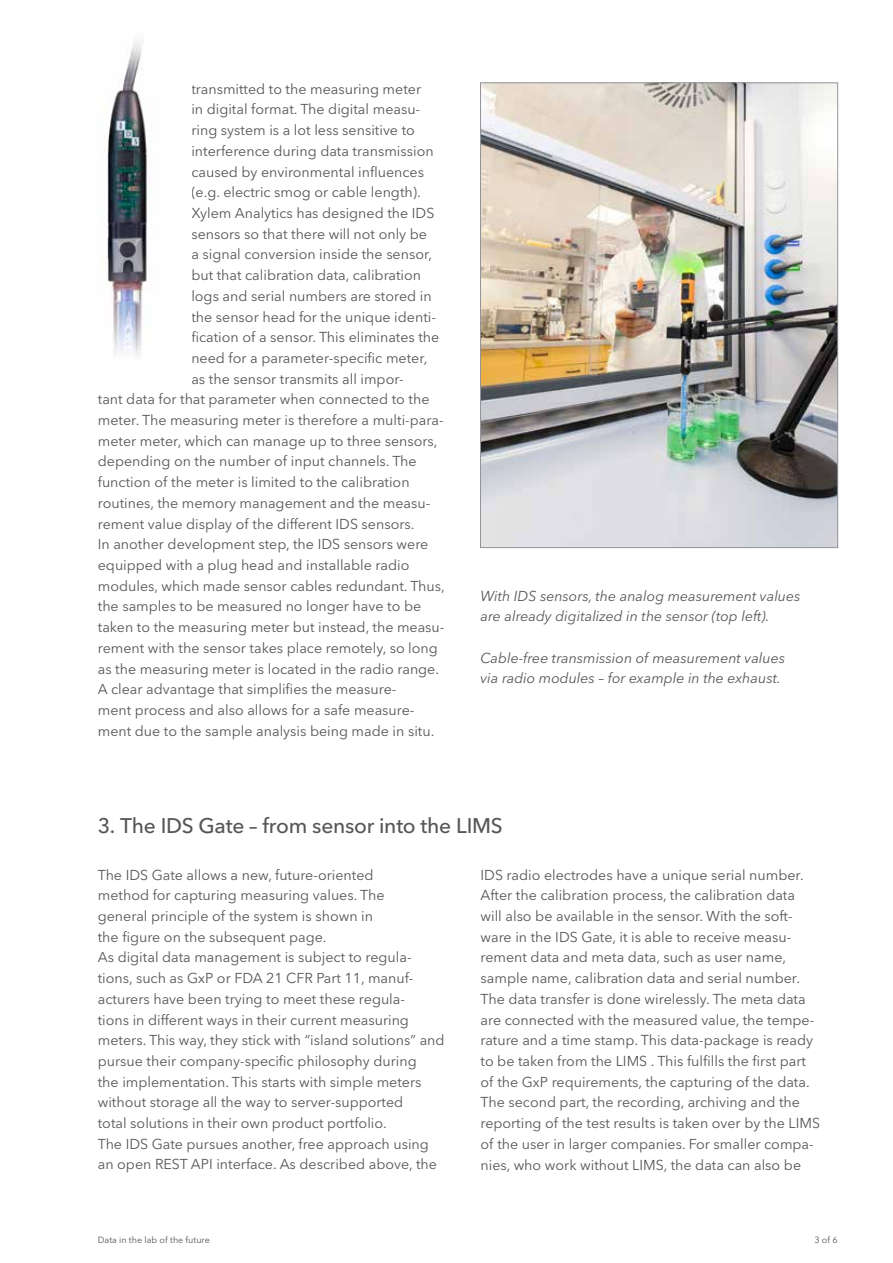
<style>
.page{position:relative;width:893px;height:1263px;background:#fff}
.page>*{position:absolute;margin:0;border:0;box-sizing:border-box;transform-origin:0 0}
.t1{font:500 21px "Avenir Next LT Pro";letter-spacing:-.01em;color:#565655}
.t2{font:14.25px/20.7px "Avenir Next LT Pro";color:#565655}
.t3{font:italic 14.25px/20.7px "Avenir Next LT Pro";color:#565655}
.t4{font:9px "Avenir Next LT Pro";color:#565655}
</style>
<div class="page">
<img style="left:107px;top:39px;width:45px;height:316px">
<img style="left:482px;top:84px;width:354px;height:462px">
<p class="t2" style="left:191px;top:78px;width:231px">transmitted to the measuring meter</p>
<p class="t2" style="left:191px;top:99px;width:230px">in digital format. The digital measu-</p>
<p class="t2" style="left:191px;top:120px;width:225px">ring system is a lot less sensitive to</p>
<p class="t2" style="left:191px;top:141px;width:244px">interference during data transmission</p>
<p class="t2" style="left:191px;top:161px;width:234px">caused by environmental influences</p>
<p class="t2" style="left:191px;top:182px;width:231px">(e.g. electric smog or cable length).</p>
<p class="t2" style="left:191px;top:203px;width:245px">Xylem Analytics has designed the IDS</p>
<p class="t2" style="left:191px;top:223px;width:237px">sensors so that there will not only be</p>
<p class="t2" style="left:191px;top:244px;width:242px">a signal conversion inside the sensor,</p>
<p class="t2" style="left:191px;top:265px;width:231px">but that calibration data, calibration</p>
<p class="t2" style="left:191px;top:285px;width:242px">logs and serial numbers are stored in</p>
<p class="t2" style="left:191px;top:306px;width:246px">the sensor head for the unique identi-</p>
<p class="t2" style="left:191px;top:327px;width:250px">fication of a sensor. This eliminates the</p>
<p class="t2" style="left:191px;top:348px;width:238px">need for a parameter-specific meter,</p>
<p class="t2" style="left:191px;top:368px;width:214px">as the sensor transmits all impor-</p>
<p class="t2" style="left:98px;top:389px;width:333px">tant data for that parameter when connected to the</p>
<p class="t2" style="left:98px;top:410px;width:347px">meter. The measuring meter is therefore a multi-para-</p>
<p class="t2" style="left:98px;top:430px;width:341px">meter meter, which can manage up to three sensors,</p>
<p class="t2" style="left:98px;top:451px;width:320px">depending on the number of input channels. The</p>
<p class="t2" style="left:98px;top:472px;width:313px">function of the meter is limited to the calibration</p>
<p class="t2" style="left:98px;top:493px;width:334px">routines, the memory management and the measu-</p>
<p class="t2" style="left:98px;top:513px;width:318px">rement value display of the different IDS sensors.</p>
<p class="t2" style="left:98px;top:534px;width:332px">In another development step, the IDS sensors were</p>
<p class="t2" style="left:98px;top:555px;width:313px">equipped with a plug head and installable radio</p>
<p class="t2" style="left:98px;top:575px;width:349px">modules, which made sensor cables redundant. Thus,</p>
<p class="t2" style="left:98px;top:596px;width:325px">the samples to be measured no longer have to be</p>
<p class="t2" style="left:98px;top:617px;width:348px">taken to the measuring meter but instead, the measu-</p>
<p class="t2" style="left:98px;top:637px;width:342px">rement with the sensor takes place remotely, so long</p>
<p class="t2" style="left:98px;top:658px;width:343px">as the measuring meter is located in the radio range.</p>
<p class="t2" style="left:98px;top:679px;width:300px">A clear advantage that simplifies the measure-</p>
<p class="t2" style="left:98px;top:700px;width:318px">ment process and also allows for a safe measure-</p>
<p class="t2" style="left:98px;top:720px;width:338px">ment due to the sample analysis being made in situ.</p>
<p class="t3" style="left:480px;top:585px;width:322px">With IDS sensors, the analog measurement values are already digitalized in the sensor (top left).</p>
<p class="t3" style="left:480px;top:647px;width:306px">Cable-free transmission of measurement values via radio modules – for example in the exhaust.</p>
<h1 class="t1" style="left:98px;top:813px;width:406px">3. The IDS Gate – from sensor into the LIMS</h1>
<p class="t2" style="left:98px;top:864px;width:348px">The IDS Gate allows a new, future-oriented<br>method for capturing measuring values. The<br>general principle of the system is shown in<br>the figure on the subsequent page.<br>As digital data management is subject to regula&shy;tions, such as GxP or FDA 21 CFR Part 11, manuf&shy;acturers have been trying to meet these regula-<br>tions in different ways in their current measuring meters. This way, they stick with “island solutions” and pursue their company-specific philosophy during<br>the implementation. This starts with simple meters without storage all the way to server-supported<br>total solutions in their own product portfolio.<br>The IDS Gate pursues another, free approach using an open REST API interface. As described above, the</p>
<p class="t2" style="left:480px;top:864px;width:341px">IDS radio electrodes have a unique serial number.<br>After the calibration process, the calibration data<br>will also be available in the sensor. With the soft&shy;ware in the IDS Gate, it is able to receive measu&shy;rement data and meta data, such as user name, sample name, calibration data and serial number.<br>The data transfer is done wirelessly. The meta data are connected with the measured value, the tempe&shy;rature and a time stamp. This data-package is ready to be taken from the LIMS . This fulfills the first part of the GxP requirements, the capturing of the data.<br>The second part, the recording, archiving and the reporting of the test results is taken over by the LIMS of the user in larger companies. For smaller compa&shy;nies, who work without LIMS, the data can also be</p>
<p class="t4" style="left:98px;top:1234px;width:114px">Data in the lab of the future</p>
<p class="t4" style="left:814px;top:1234px;width:25px">3 of 6</p>
</div>
